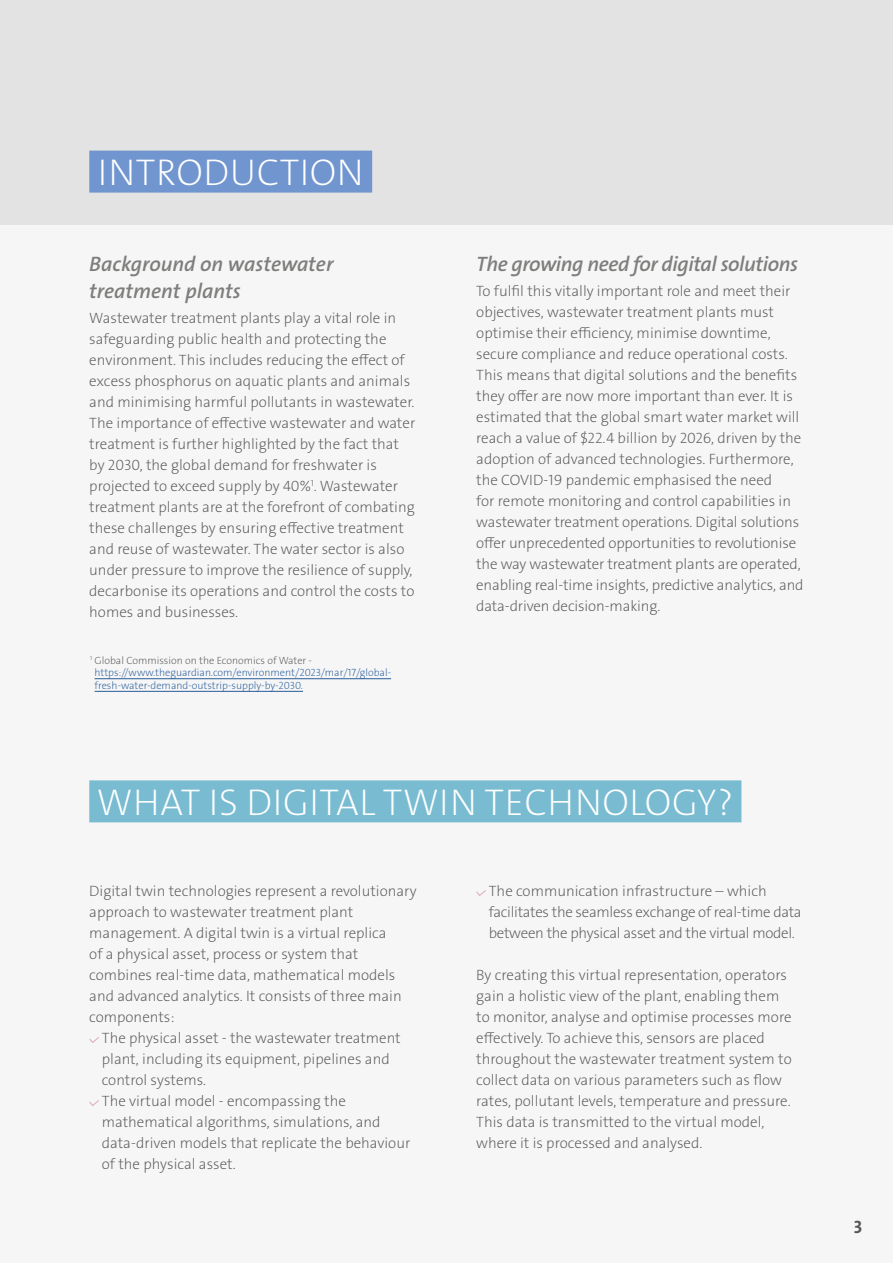
<style>
.page{position:relative;width:893px;height:1263px;background:#f6f6f6}
.page>*{position:absolute;margin:0;border:0;box-sizing:border-box;transform-origin:0 0}
.t1{font:37.5px "The Sans Veolia W2 Ex Lig";letter-spacing:.015em;color:#fff}
.t2{font:21px/27px "The Sans Veolia W6 Se Bld It";letter-spacing:-.01em;color:#7e7e7d}
.t3{font:18px "The Sans Veolia W7 Bld";color:#575756}
.t4{font:15px/21px "The Sans Veolia W2 Ex Lig";color:#575756}
.t5{font:15px/21px "The Sans Veolia W2 Ex Lig";letter-spacing:-.02em;color:#575756}
.t6{font:10.5px/12.6px "The Sans Veolia W2 Ex Lig";color:#275b9b}
.s1{color:#575756}
</style>
<div class="page">
<div style="left:0;top:0;width:893px;height:224px;background:#e3e3e3"></div>
<div style="left:89px;top:151px;width:283px;height:42px;background:#7196cf"></div>
<svg style="left:89px;top:1037px;width:10px;height:6px"></svg>
<svg style="left:89px;top:1100px;width:10px;height:6px"></svg>
<svg style="left:476px;top:890px;width:10px;height:6px"></svg>
<div style="left:89px;top:780px;width:652px;height:42px;background:#79bcd2"></div>
<hr style="left:95px;top:678px;width:296px;height:1px;background:#275b9b">
<hr style="left:95px;top:691px;width:208px;height:1px;background:#275b9b">
<h1 class="t1" style="left:98px;top:148px;width:267px">INTRODUCTION</h1>
<h2 class="t2" style="left:89px;top:251px;width:246px">Background on wastewater treatment plants</h2>
<p class="t4" style="left:89px;top:307px;width:328px">Wastewater treatment plants play a vital role in safeguarding public health and protecting the environment. This includes reducing the effect of excess phosphorus on aquatic plants and animals and minimising harmful pollutants in wastewater.<br>The importance of effective wastewater and water treatment is further highlighted by the fact that by 2030, the global demand for freshwater is projected to exceed supply by 40%<sup>1</sup>. Wastewater treatment plants are at the forefront of combating these challenges by ensuring effective treatment and reuse of wastewater. The water sector is also under pressure to improve the resilience of supply, decarbonise its operations and control the costs to homes and businesses.</p>
<p class="t6" style="left:95px;top:654px;width:298px;text-indent:-4px"><sup>1</sup> <span class="s1">Global Commission on the Economics of Water - </span>https://www.theguardian.com/environment/2023/mar/17/global&shy;fresh-water-demand-outstrip-supply-by-2030.</p>
<h2 class="t2" style="left:476px;top:251px;width:323px">The growing need for digital solutions</h2>
<p class="t4" style="left:476px;top:280px;width:329px">To fulfil this vitally important role and meet their objectives, wastewater treatment plants must optimise their efficiency, minimise downtime, secure compliance and reduce operational costs.<br>This means that digital solutions and the benefits they offer are now more important than ever. It is estimated that the global smart water market will reach a value of $22.4 billion by 2026, driven by the adoption of advanced technologies. Furthermore, the COVID-19 pandemic emphasised the need<br>for remote monitoring and control capabilities in wastewater treatment operations. Digital solutions offer unprecedented opportunities to revolutionise the way wastewater treatment plants are operated, enabling real-time insights, predictive analytics, and data-driven decision-making.</p>
<h1 class="t1" style="left:97px;top:778px;width:638px">WHAT IS DIGITAL TWIN TECHNOLOGY?</h1>
<p class="t4" style="left:89px;top:880px;width:329px">Digital twin technologies represent a revolutionary approach to wastewater treatment plant management. A digital twin is a virtual replica<br>of a physical asset, process or system that combines real-time data, mathematical models and advanced analytics. It consists of three main components:</p>
<p class="t4" style="left:102px;top:1027px;width:310px">The physical asset - the wastewater treatment plant, including its equipment, pipelines and control systems.<br>The virtual model - encompassing the mathematical algorithms, simulations, and data-driven models that replicate the behaviour of the physical asset.</p>
<p class="t5" style="left:489px;top:880px;width:314px">The communication infrastructure – which facilitates the seamless exchange of real-time data between the physical asset and the virtual model.</p>
<p class="t4" style="left:476px;top:964px;width:317px">By creating this virtual representation, operators gain a holistic view of the plant, enabling them to monitor, analyse and optimise processes more effectively. To achieve this, sensors are placed throughout the wastewater treatment system to collect data on various parameters such as flow rates, pollutant levels, temperature and pressure.<br>This data is transmitted to the virtual model, where it is processed and analysed.</p>
<p class="t3" style="left:854px;top:1215px;width:10px">3</p>
</div>
